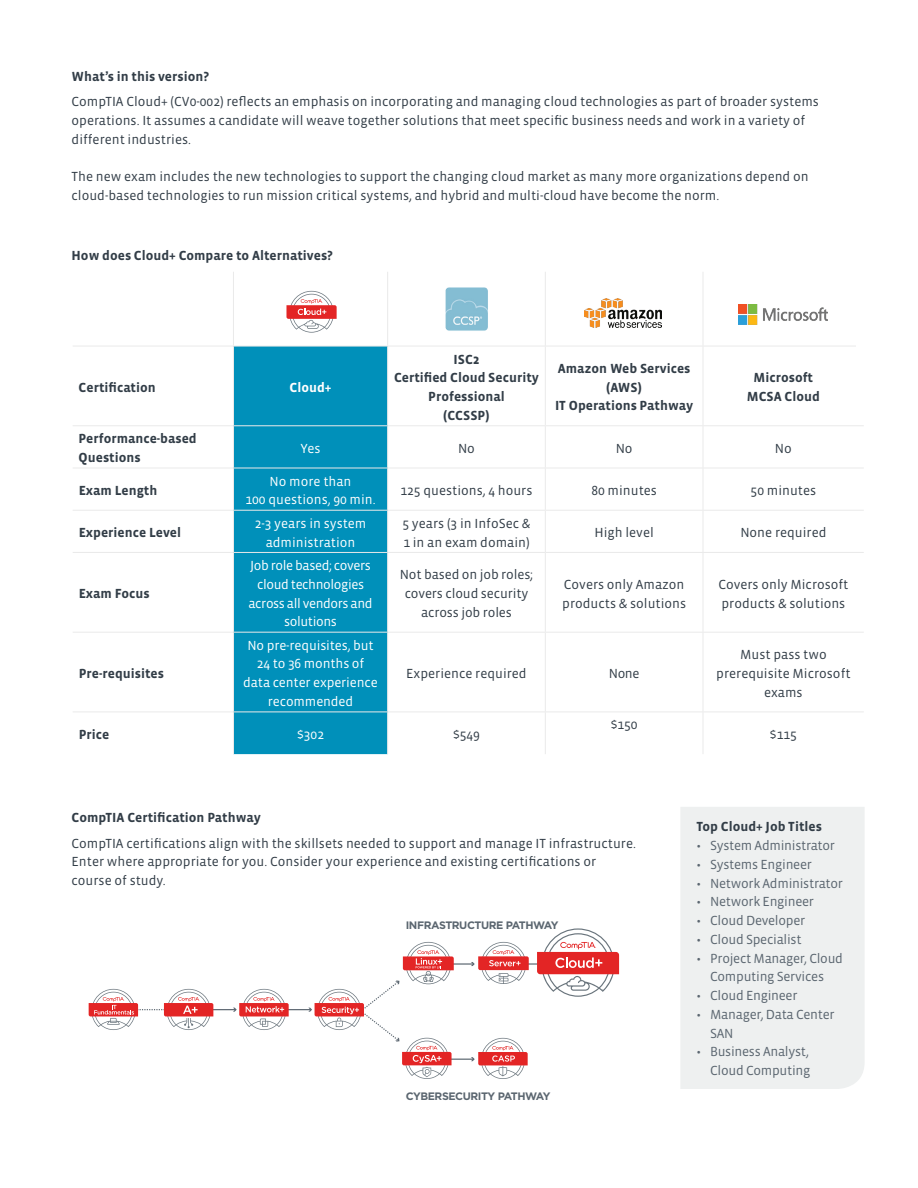
<style>
.page{position:relative;width:918px;height:1188px;background:#fff}
.page>*{position:absolute;margin:0;border:0;box-sizing:border-box;transform-origin:0 0}
.t1{font:13.5px/18.8px "Vista Sans OT";color:#323d47}
.t2{font:700 13.5px/18.8px "Vista Sans OT";color:#323d47;text-align:center}
.t3{font:13.5px/18.8px "Vista Sans OT";letter-spacing:-.02em;color:#5b6670;text-align:center}
.t4{font:13.5px/18.8px "Vista Sans OT";letter-spacing:-.01em;color:#fff;text-align:center}
.t5{font:13.5px/18.8px "Vista Sans OT";letter-spacing:-.03em;color:#fff;text-align:center}
.t6{font:700 13.5px "Vista Sans OT";color:#fff}
.t7{font:700 10.8px "Gotham";letter-spacing:-.04em;color:#5b6670}
</style>
<div class="page">
<div style="left:680px;top:807px;width:185px;height:282px;background:#eef0f0"></div>
<div style="left:234px;top:347px;width:153px;height:407px;background:#0090ba"></div>
<hr style="left:233px;top:272px;width:1px;height:74px;background:#eaeaea">
<hr style="left:387px;top:272px;width:1px;height:74px;background:#eaeaea">
<hr style="left:545px;top:272px;width:1px;height:74px;background:#eaeaea">
<hr style="left:703px;top:272px;width:1px;height:74px;background:#eaeaea">
<hr style="left:73px;top:346px;width:160px;height:1px;background:#eaeaea">
<hr style="left:233px;top:346px;width:155px;height:1px;background:#eaeaea">
<hr style="left:233px;top:346px;width:1px;height:79px;background:#eaeaea">
<hr style="left:388px;top:346px;width:157px;height:1px;background:#eaeaea">
<hr style="left:387px;top:346px;width:1px;height:79px;background:#eaeaea">
<hr style="left:545px;top:346px;width:158px;height:1px;background:#eaeaea">
<hr style="left:545px;top:346px;width:1px;height:79px;background:#eaeaea">
<hr style="left:703px;top:346px;width:161px;height:1px;background:#eaeaea">
<hr style="left:703px;top:346px;width:1px;height:79px;background:#eaeaea">
<hr style="left:73px;top:425px;width:160px;height:1px;background:#eaeaea">
<hr style="left:233px;top:425px;width:155px;height:1px;background:#eaeaea">
<hr style="left:233px;top:426px;width:1px;height:42px;background:#eaeaea">
<hr style="left:388px;top:425px;width:157px;height:1px;background:#eaeaea">
<hr style="left:387px;top:426px;width:1px;height:42px;background:#eaeaea">
<hr style="left:545px;top:425px;width:158px;height:1px;background:#eaeaea">
<hr style="left:545px;top:426px;width:1px;height:42px;background:#eaeaea">
<hr style="left:703px;top:425px;width:161px;height:1px;background:#eaeaea">
<hr style="left:703px;top:426px;width:1px;height:42px;background:#eaeaea">
<hr style="left:73px;top:468px;width:160px;height:1px;background:#eaeaea">
<hr style="left:233px;top:468px;width:155px;height:1px;background:#eaeaea">
<hr style="left:233px;top:468px;width:1px;height:42px;background:#eaeaea">
<hr style="left:388px;top:468px;width:157px;height:1px;background:#eaeaea">
<hr style="left:387px;top:468px;width:1px;height:42px;background:#eaeaea">
<hr style="left:545px;top:468px;width:158px;height:1px;background:#eaeaea">
<hr style="left:545px;top:468px;width:1px;height:42px;background:#eaeaea">
<hr style="left:703px;top:468px;width:161px;height:1px;background:#eaeaea">
<hr style="left:703px;top:468px;width:1px;height:42px;background:#eaeaea">
<hr style="left:73px;top:510px;width:160px;height:1px;background:#eaeaea">
<hr style="left:233px;top:510px;width:155px;height:1px;background:#eaeaea">
<hr style="left:233px;top:511px;width:1px;height:41px;background:#eaeaea">
<hr style="left:388px;top:510px;width:157px;height:1px;background:#eaeaea">
<hr style="left:387px;top:511px;width:1px;height:41px;background:#eaeaea">
<hr style="left:545px;top:510px;width:158px;height:1px;background:#eaeaea">
<hr style="left:545px;top:511px;width:1px;height:41px;background:#eaeaea">
<hr style="left:703px;top:510px;width:161px;height:1px;background:#eaeaea">
<hr style="left:703px;top:511px;width:1px;height:41px;background:#eaeaea">
<hr style="left:73px;top:552px;width:160px;height:1px;background:#eaeaea">
<hr style="left:233px;top:552px;width:155px;height:1px;background:#eaeaea">
<hr style="left:233px;top:553px;width:1px;height:79px;background:#eaeaea">
<hr style="left:388px;top:552px;width:157px;height:1px;background:#eaeaea">
<hr style="left:387px;top:553px;width:1px;height:79px;background:#eaeaea">
<hr style="left:545px;top:552px;width:158px;height:1px;background:#eaeaea">
<hr style="left:545px;top:553px;width:1px;height:79px;background:#eaeaea">
<hr style="left:703px;top:552px;width:161px;height:1px;background:#eaeaea">
<hr style="left:703px;top:553px;width:1px;height:79px;background:#eaeaea">
<hr style="left:73px;top:632px;width:160px;height:1px;background:#eaeaea">
<hr style="left:233px;top:632px;width:155px;height:1px;background:#eaeaea">
<hr style="left:233px;top:633px;width:1px;height:79px;background:#eaeaea">
<hr style="left:388px;top:632px;width:157px;height:1px;background:#eaeaea">
<hr style="left:387px;top:633px;width:1px;height:79px;background:#eaeaea">
<hr style="left:545px;top:632px;width:158px;height:1px;background:#eaeaea">
<hr style="left:545px;top:633px;width:1px;height:79px;background:#eaeaea">
<hr style="left:703px;top:632px;width:161px;height:1px;background:#eaeaea">
<hr style="left:703px;top:633px;width:1px;height:79px;background:#eaeaea">
<hr style="left:73px;top:712px;width:160px;height:1px;background:#eaeaea">
<hr style="left:233px;top:712px;width:155px;height:1px;background:#eaeaea">
<hr style="left:233px;top:712px;width:1px;height:42px;background:#eaeaea">
<hr style="left:388px;top:712px;width:157px;height:1px;background:#eaeaea">
<hr style="left:387px;top:712px;width:1px;height:42px;background:#eaeaea">
<hr style="left:545px;top:712px;width:158px;height:1px;background:#eaeaea">
<hr style="left:545px;top:712px;width:1px;height:42px;background:#eaeaea">
<hr style="left:703px;top:712px;width:161px;height:1px;background:#eaeaea">
<hr style="left:703px;top:712px;width:1px;height:42px;background:#eaeaea">
<svg style="left:286px;top:291px;width:51px;height:42px"></svg>
<div style="left:856px;top:272px;width:14px;height:77px;background:#fff"></div>
<img style="left:445px;top:287px;width:43px;height:44px">
<img style="left:584px;top:299px;width:78px;height:29px">
<img style="left:738px;top:305px;width:90px;height:19px">
<hr style="left:519px;top:963px;width:29px;height:2px;background:#5b6670">
<hr style="left:281px;top:1009px;width:30px;height:1px;background:#5b6670">
<svg style="left:89px;top:989px;width:200px;height:41px"></svg>
<svg style="left:537px;top:928px;width:82px;height:69px"></svg>
<svg style="left:308px;top:942px;width:221px;height:137px"></svg>
<p class="t2" style="left:72px;top:67px;width:139px">What’s in this version?</p>
<p class="t1" style="left:72px;top:93px;width:749px">CompTIA Cloud+ (CV0-002) reflects an emphasis on incorporating and managing cloud technologies as part of broader systems operations. It assumes a candidate will weave together solutions that meet specific business needs and work in a variety of different industries.</p>
<p class="t1" style="left:72px;top:168px;width:739px">The new exam includes the new technologies to support the changing cloud market as many more organizations depend on cloud-based technologies to run mission critical systems, and hybrid and multi-cloud have become the norm.</p>
<p class="t2" style="left:72px;top:247px;width:263px">How does Cloud+ Compare to Alternatives?</p>
<p class="t2" style="left:79px;top:378px;width:79px">Certification</p>
<p class="t6" style="left:290px;top:380px;width:43px">Cloud+</p>
<p class="t2" style="left:394px;top:350px;width:146px">ISC2<br>Certified Cloud Security<br>Professional<br>(CCSSP)</p>
<p class="t2" style="left:555px;top:359px;width:140px">Amazon Web Services (AWS)<br>IT Operations Pathway</p>
<p class="t2" style="left:747px;top:369px;width:75px">Microsoft<br>MCSA Cloud</p>
<p class="t2" style="left:79px;top:430px;width:120px;text-align:left">Performance-based<br>Questions</p>
<p class="t4" style="left:301px;top:439px;width:21px">Yes</p>
<p class="t1" style="left:458px;top:439px;width:18px">No</p>
<p class="t1" style="left:616px;top:439px;width:18px">No</p>
<p class="t1" style="left:775px;top:439px;width:18px">No</p>
<p class="t2" style="left:79px;top:481px;width:80px">Exam Length</p>
<p class="t4" style="left:245px;top:472px;width:132px">No more than<br>100 questions, 90 min.</p>
<p class="t1" style="left:400px;top:481px;width:134px">125 questions, 4 hours</p>
<p class="t1" style="left:591px;top:481px;width:67px">80 minutes</p>
<p class="t1" style="left:751px;top:481px;width:67px">50 minutes</p>
<p class="t2" style="left:79px;top:523px;width:104px">Experience Level</p>
<p class="t4" style="left:255px;top:514px;width:113px">2-3 years in system administration</p>
<p class="t1" style="left:402px;top:514px;width:130px">5 years (3 in InfoSec &amp;<br>1 in an exam domain)</p>
<p class="t1" style="left:595px;top:523px;width:61px">High level</p>
<p class="t1" style="left:740px;top:523px;width:88px">None required</p>
<p class="t2" style="left:79px;top:584px;width:73px">Exam Focus</p>
<p class="t2" style="left:79px;top:664px;width:87px">Pre-requisites</p>
<p class="t5" style="left:249px;top:556px;width:126px">Job role based; covers cloud technologies across all vendors and solutions</p>
<p class="t1" style="left:400px;top:566px;width:135px;text-align:center">Not based on job roles; covers cloud security across job roles</p>
<p class="t1" style="left:562px;top:575px;width:125px">Covers only Amazon products &amp; solutions</p>
<p class="t1" style="left:718px;top:575px;width:132px">Covers only Microsoft products &amp; solutions</p>
<p class="t4" style="left:243px;top:636px;width:136px">No pre-requisites, but<br>24 to 36 months of data center experience recommended</p>
<p class="t1" style="left:406px;top:664px;width:122px">Experience required</p>
<p class="t1" style="left:609px;top:664px;width:32px">None</p>
<p class="t1" style="left:716px;top:645px;width:136px;text-align:center">Must pass two prerequisite Microsoft exams</p>
<p class="t2" style="left:79px;top:725px;width:32px">Price</p>
<p class="t4" style="left:297px;top:725px;width:28px">$302</p>
<p class="t1" style="left:453px;top:725px;width:28px">$549</p>
<p class="t1" style="left:611px;top:716px;width:28px">$150</p>
<p class="t2" style="left:72px;top:809px;width:191px">CompTIA Certification Pathway</p>
<p class="t1" style="left:72px;top:834px;width:566px">CompTIA certifications align with the skillsets needed to support and manage IT infrastructure.<br>Enter where appropriate for you. Consider your experience and existing certifications or course of study.</p>
<p class="t7" style="left:406px;top:918px;width:154px">INFRASTRUCTURE PATHWAY</p>
<p class="t7" style="left:406px;top:1089px;width:146px">CYBERSECURITY PATHWAY</p>
<p class="t1" style="left:770px;top:725px;width:28px">$115</p>
<p class="t2" style="left:697px;top:818px;width:127px">Top Cloud+ Job Titles</p>
<p class="t3" style="left:697px;top:836px;width:140px">• System Administrator</p>
<p class="t3" style="left:697px;top:855px;width:117px">• Systems Engineer</p>
<p class="t3" style="left:697px;top:874px;width:148px">• Network Administrator</p>
<p class="t3" style="left:697px;top:893px;width:119px">• Network Engineer</p>
<p class="t3" style="left:697px;top:911px;width:110px">• Cloud Developer</p>
<p class="t3" style="left:697px;top:930px;width:106px">• Cloud Specialist</p>
<p class="t3" style="left:697px;top:949px;width:148px">• Project Manager, Cloud<br>Computing Services</p>
<p class="t3" style="left:697px;top:986px;width:102px">• Cloud Engineer</p>
<p class="t3" style="left:710px;top:1005px;width:126px;text-align:left;text-indent:-14px">• Manager, Data Center<br>SAN</p>
<p class="t3" style="left:697px;top:1043px;width:115px;text-align:right">• Business Analyst,<br>Cloud Computing</p>
</div>
